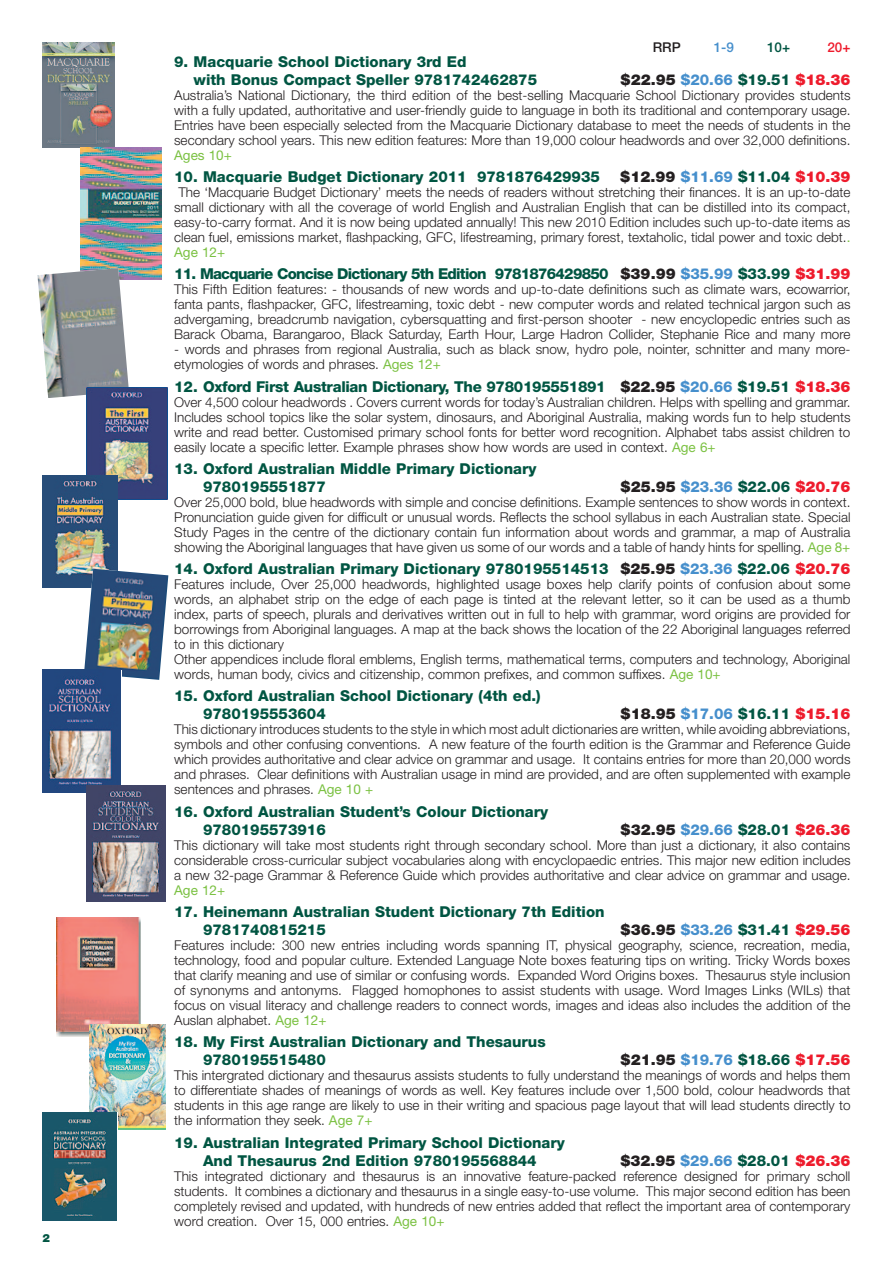
<style>
.page{position:relative;width:893px;height:1263px;background:#fff}
.page>*{position:absolute;margin:0;border:0;box-sizing:border-box;transform-origin:0 0}
.t1{font:800 15px/18px "Helvetica Neue LT Std";color:#005542}
.t2{font:900 15px "Helvetica Neue LT Std";color:#231f20}
.t3{font:800 15px "Helvetica Neue LT Std";letter-spacing:-.05em;color:#005542}
.t4{font:800 15px "Helvetica Neue LT Std";letter-spacing:-.02em;color:#005542}
.t5{font:300 13.5px/15px "Helvetica Neue LT Std";color:#231f20;text-align:justify}
.t6{font:13.5px "Helvetica Neue LT Std";color:#7bc142}
.t7{font:500 13.5px "Helvetica Neue LT Std";color:#231f20}
.t8{font:500 13.5px "Helvetica Neue LT Std";color:#468fcc}
.t9{font:500 13.5px "Helvetica Neue LT Std";color:#005542}
.t10{font:500 13.5px "Helvetica Neue LT Std";color:#ee1b2c}
.t11{font:900 11.25px "Helvetica Neue LT Std";color:#005542}
.s1{font-weight:800;color:#468fcc}
.s2{font-weight:800;color:#005542}
.s3{color:#ee1b2c}
.s4{font-weight:400;color:#7bc142}
.s5{font-weight:900;color:#231f20}
.s6{color:#468fcc}
.s7{font-weight:900;color:#ee1b2c}
</style>
<div class="page">
<img style="left:43px;top:43px;width:71px;height:104px">
<img style="left:81px;top:147px;width:81px;height:133px">
<img style="left:37px;top:268px;width:92px;height:130px">
<img style="left:86px;top:387px;width:81px;height:112px">
<img style="left:43px;top:475px;width:74px;height:112px">
<img style="left:84px;top:569px;width:84px;height:111px">
<img style="left:43px;top:670px;width:78px;height:122px">
<img style="left:86px;top:786px;width:80px;height:116px">
<img style="left:56px;top:917px;width:84px;height:120px">
<svg style="left:118px;top:1129px;width:47px;height:1px"></svg>
<img style="left:89px;top:1024px;width:76px;height:105px">
<img style="left:43px;top:1112px;width:74px;height:108px">
<p class="t11" style="left:43px;top:1231px;width:9px">2</p>
<p class="t7" style="left:653px;top:39px;width:30px">RRP</p>
<p class="t8" style="left:714px;top:39px;width:22px">1-9</p>
<p class="t9" style="left:767px;top:39px;width:25px">10+</p>
<p class="t10" style="left:827px;top:39px;width:25px">20+</p>
<p class="t1" style="left:194px;top:52px;width:345px;text-indent:-19px">9. Macquarie School Dictionary 3rd Ed<br>with Bonus Compact Speller 9781742462875</p>
<p class="t2" style="left:621px;top:71px;width:231px">$22.95 <span class="s1">$20.66</span> <span class="s2">$19.51</span> <span class="s3">$18.36</span></p>
<p class="t5" style="left:174px;top:87px;width:678px">Australia’s National Dictionary, the third edition of the best-selling Macquarie School Dictionary provides students with a fully updated, authoritative and user-friendly guide to language in both its traditional and contemporary usage.<br>Entries have been especially selected from the Macquarie Dictionary database to meet the needs of students in the secondary school years. This new edition features: More than 19,000 colour headwords and over 32,000 definitions.</p>
<p class="t6" style="left:174px;top:147px;width:59px">Ages 10+</p>
<p class="t1" style="left:174px;top:168px;width:427px">10. Macquarie Budget Dictionary 2011 9781876429935</p>
<p class="t2" style="left:620px;top:168px;width:232px">$12.99 <span class="s1">$11.69</span> <span class="s2">$11.04</span> <span class="s3">$10.39</span></p>
<p class="t5" style="left:174px;top:185px;width:678px;text-indent:4px">The ‘Macquarie Budget Dictionary’ meets the needs of readers without stretching their finances. It is an up-to-date small dictionary with all the coverage of world English and Australian English that can be distilled into its compact, easy-to-carry format. And it is now being updated annually! This new 2010 Edition includes such up-to-date items as clean fuel, emissions market, flashpacking, GFC, lifestreaming, primary forest, textaholic, tidal power and toxic debt.<span class="s4">.<br>Age 12+</span></p>
<p class="t3" style="left:174px;top:265px;width:678px">11. Macquarie Concise Dictionary 5th Edition 9781876429850 <span class="s5">$39.99</span> <span class="s6">$35.99</span> $33.99 <span class="s7">$31.99</span></p>
<p class="t5" style="left:174px;top:282px;width:678px">This Fifth Edition features: - thousands of new words and up-to-date definitions such as climate wars, ecowarrior, fanta pants, flashpacker, GFC, lifestreaming, toxic debt - new computer words and related technical jargon such as advergaming, breadcrumb navigation, cybersquatting and first-person shooter - new encyclopedic entries such as Barack Obama, Barangaroo, Black Saturday, Earth Hour, Large Hadron Collider, Stephanie Rice and many more</p>
<p class="t5" style="left:174px;top:342px;width:678px">- words and phrases from regional Australia, such as black snow, hydro pole, nointer, schnitter and many more&shy;etymologies of words and phrases. <span class="s4">Ages 12+</span></p>
<p class="t4" style="left:174px;top:377px;width:678px">12. Oxford First Australian Dictionary, The 9780195551891 <span class="s5">$22.95</span> <span class="s6">$20.66</span> $19.51 <span class="s7">$18.36</span></p>
<p class="t5" style="left:174px;top:394px;width:678px">Over 4,500 colour headwords . Covers current words for today’s Australian children. Helps with spelling and grammar.<br>Includes school topics like the solar system, dinosaurs, and Aboriginal Australia, making words fun to help students write and read better. Customised primary school fonts for better word recognition. Alphabet tabs assist children to easily locate a specific letter. Example phrases show how words are used in context. <span class="s4">Age 6+</span></p>
<p class="t1" style="left:203px;top:459px;width:335px;text-indent:-29px">13. Oxford Australian Middle Primary Dictionary<br>9780195551877</p>
<p class="t2" style="left:621px;top:478px;width:231px">$25.95 <span class="s1">$23.36</span> <span class="s2">$22.06</span> <span class="s3">$20.76</span></p>
<p class="t5" style="left:174px;top:494px;width:678px">Over 25,000 bold, blue headwords with simple and concise definitions. Example sentences to show words in context.<br>Pronunciation guide given for difficult or unusual words. Reflects the school syllabus in each Australian state. Special Study Pages in the centre of the dictionary contain fun information about words and grammar, a map of Australia showing the Aboriginal languages that have given us some of our words and a table of handy hints for spelling. <span class="s4">Age 8+</span></p>
<p class="t1" style="left:174px;top:560px;width:678px">14. Oxford Australian Primary Dictionary 9780195514513 <span class="s5">$25.95</span> <span class="s6">$23.36</span> $22.06 <span class="s7">$20.76</span></p>
<p class="t5" style="left:174px;top:577px;width:678px;text-align:left">Features include, Over 25,000 headwords, highlighted usage boxes help clarify points of confusion about some words, an alphabet strip on the edge of each page is tinted at the relevant letter, so it can be used as a thumb index, parts of speech, plurals and derivatives written out in full to help with grammar, word origins are provided for borrowings from Aboriginal languages. A map at the back shows the location of the 22 Aboriginal languages referred to in this dictionary<br>Other appendices include floral emblems, English terms, mathematical terms, computers and technology, Aboriginal words, human body, civics and citizenship, common prefixes, and common suffixes. <span class="s4">Age 10+</span></p>
<p class="t1" style="left:203px;top:687px;width:339px;text-indent:-29px">15. Oxford Australian School Dictionary (4th ed.)<br>9780195553604</p>
<p class="t2" style="left:621px;top:705px;width:231px">$18.95 <span class="s1">$17.06</span> <span class="s2">$16.11</span> <span class="s3">$15.16</span></p>
<p class="t5" style="left:174px;top:722px;width:678px">This dictionary introduces students to the style in which most adult dictionaries are written, while avoiding abbreviations, symbols and other confusing conventions. A new feature of the fourth edition is the Grammar and Reference Guide which provides authoritative and clear advice on grammar and usage. It contains entries for more than 20,000 words and phrases. Clear definitions with Australian usage in mind are provided, and are often supplemented with example sentences and phrases. <span class="s4">Age 10 +</span></p>
<p class="t1" style="left:203px;top:802px;width:347px;text-indent:-29px">16. Oxford Australian Student’s Colour Dictionary<br>9780195573916</p>
<p class="t2" style="left:621px;top:820px;width:231px">$32.95 <span class="s1">$29.66</span> <span class="s2">$28.01</span> <span class="s3">$26.36</span></p>
<p class="t5" style="left:174px;top:837px;width:678px">This dictionary will take most students right through secondary school. More than just a dictionary, it also contains considerable cross-curricular subject vocabularies along with encyclopaedic entries. This major new edition includes a new 32-page Grammar &amp; Reference Guide which provides authoritative and clear advice on grammar and usage.</p>
<p class="t6" style="left:174px;top:882px;width:52px">Age 12+</p>
<p class="t1" style="left:203px;top:902px;width:403px;text-indent:-29px">17. Heinemann Australian Student Dictionary 7th Edition<br>9781740815215</p>
<p class="t2" style="left:621px;top:921px;width:231px">$36.95 <span class="s1">$33.26</span> <span class="s2">$31.41</span> <span class="s3">$29.56</span></p>
<p class="t5" style="left:174px;top:937px;width:678px">Features include: 300 new entries including words spanning IT, physical geography, science, recreation, media, technology, food and popular culture. Extended Language Note boxes featuring tips on writing. Tricky Words boxes that clarify meaning and use of similar or confusing words. Expanded Word Origins boxes. Thesaurus style inclusion of synonyms and antonyms. Flagged homophones to assist students with usage. Word Images Links (WILs) that focus on visual literacy and challenge readers to connect words, images and ideas also includes the addition of the Auslan alphabet. <span class="s4">Age 12+</span></p>
<p class="t1" style="left:203px;top:1033px;width:344px;text-indent:-29px">18. My First Australian Dictionary and Thesaurus<br>9780195515480</p>
<p class="t2" style="left:621px;top:1051px;width:231px">$21.95 <span class="s1">$19.76</span> <span class="s2">$18.66</span> <span class="s3">$17.56</span></p>
<p class="t5" style="left:174px;top:1068px;width:678px">This intergrated dictionary and thesaurus assists students to fully understand the meanings of words and helps them to differentiate shades of meanings of words as well. Key features include over 1,500 bold, colour headwords that students in this age range are likely to use in their writing and spacious page layout that will lead students directly to the information they seek. <span class="s4">Age 7+</span></p>
<p class="t1" style="left:174px;top:1133px;width:392px;text-align:center">19. Australian Integrated Primary School Dictionary<br>And Thesaurus 2nd Edition 9780195568844</p>
<p class="t2" style="left:620px;top:1151px;width:232px">$32.95 <span class="s1">$29.66</span> <span class="s2">$28.01</span> <span class="s3">$26.36</span></p>
<p class="t5" style="left:174px;top:1168px;width:678px">This integrated dictionary and thesaurus is an innovative feature-packed reference designed for primary scholl students. It combines a dictionary and thesaurus in a single easy-to-use volume. This major second edition has been completely revised and updated, with hundreds of new entries added that reflect the important area of contemporary word creation. Over 15, 000 entries. <span class="s4">Age 10+</span></p>
</div>
